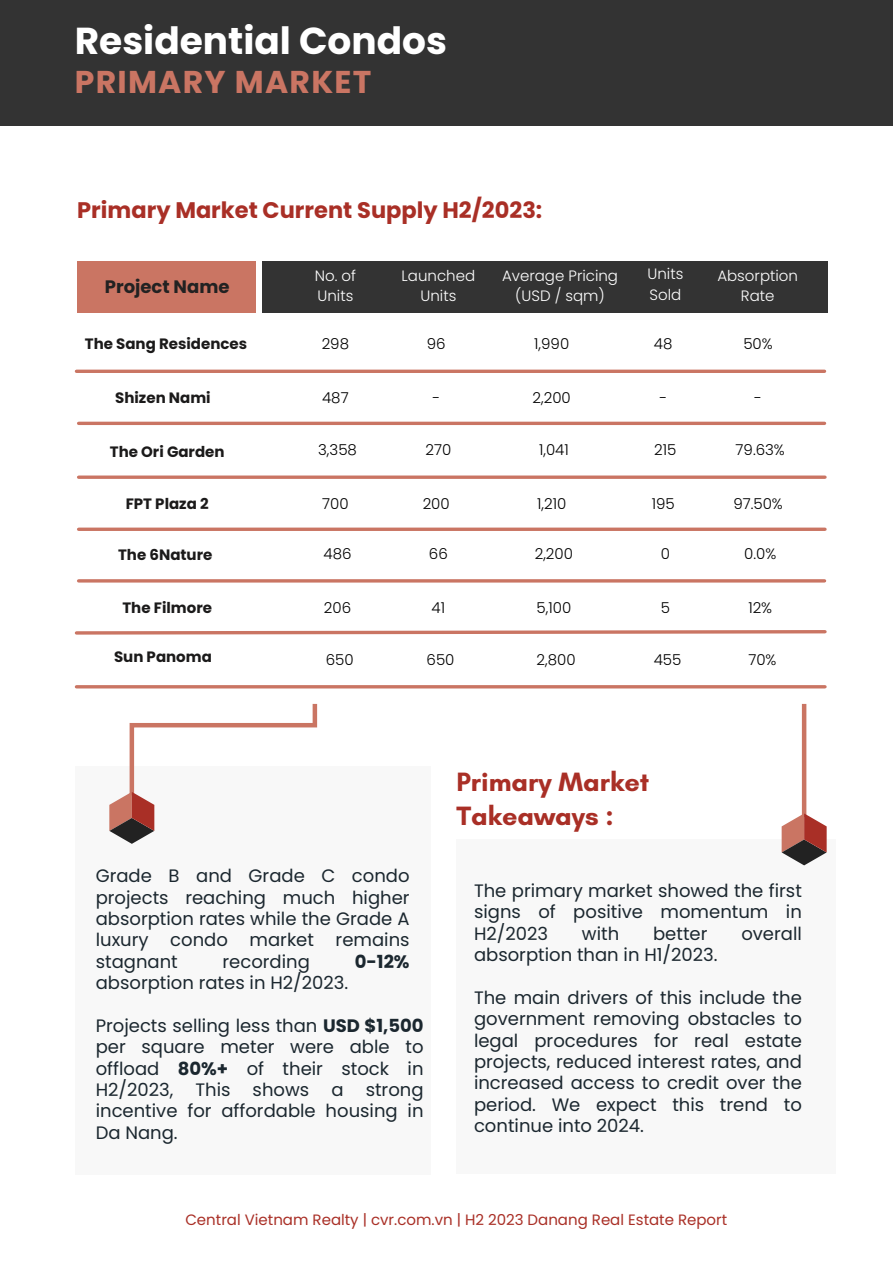
<style>
.page{position:relative;width:893px;height:1264px;background:#fff}
.page>*{position:absolute;margin:0;border:0;box-sizing:border-box;transform-origin:0 0}
.t1{font:700 37.5px "Poppins";color:#fff}
.t2{font:700 31.5px "Poppins";letter-spacing:.04em;color:#ca7563}
.t3{font:700 27px/33.8px "Glacial Indifference";color:#a92f26}
.t4{font:700 22.5px "Poppins";color:#a92f26}
.t5{font:18px/21.3px "Poppins";color:#1b272f;text-align:justify}
.t6{font:700 18px "Poppins";color:#222}
.t7{font:700 18px "Poppins";color:#1b272f}
.t8{font:300 15px "Poppins";color:#000001}
.t9{font:700 15px "Poppins";color:#1b1a1a}
.t10{font:300 15px/20.2px "Poppins";color:#fff;text-align:center}
.t11{font:15px "Poppins";color:#a92f26}
.s1{font-weight:700}
</style>
<div class="page">
<div style="left:0;top:0;width:892px;height:126px;background:#333"></div>
<div style="left:262px;top:261px;width:565px;height:52px;background:#333"></div>
<svg style="left:76px;top:369px;width:748px;height:4px;background:#d28a7b"></svg>
<svg style="left:79px;top:421px;width:745px;height:4px;background:#d28c7d"></svg>
<svg style="left:79px;top:475px;width:745px;height:4px;background:#d28a7b"></svg>
<svg style="left:79px;top:527px;width:745px;height:4px;background:#d18a7a"></svg>
<hr style="left:79px;top:579px;width:745px;height:3px;background:#ca7563">
<svg style="left:74px;top:630px;width:753px;height:5px"></svg>
<hr style="left:76px;top:685px;width:748px;height:3px;background:#ca7563">
<div style="left:456px;top:839px;width:379px;height:335px;background:#f8f8f8"></div>
<div style="left:75px;top:766px;width:355px;height:408px;background:#f8f8f8"></div>
<svg style="left:109px;top:703px;width:209px;height:140px"></svg>
<div style="left:801px;top:704px;width:5px;height:113px;background:#ca7563"></div>
<svg style="left:781px;top:813px;width:45px;height:52px"></svg>
<div style="left:77px;top:261px;width:179px;height:52px;background:#ca7563"></div>
<h1 class="t1" style="left:75px;top:14px;width:374px">Residential Condos</h1>
<h2 class="t2" style="left:75px;top:60px;width:298px">PRIMARY MARKET</h2>
<h4 class="t4" style="left:77px;top:194px;width:466px">Primary Market Current Supply H2/2023:</h4>
<h6 class="t6" style="left:105px;top:274px;width:126px">Project Name</h6>
<p class="t10" style="left:315px;top:266px;width:43px;text-align:left">No. of<br>Units</p>
<h5 class="t10" style="left:401px;top:266px;width:75px">Launched<br>Units</h5>
<p class="t10" style="left:502px;top:266px;width:117px">Average Pricing</p>
<p class="t10" style="left:515px;top:286px;width:91px">(USD / sqm)</p>
<p class="t10" style="left:647px;top:264px;width:37px;text-align:left">Units<br>Sold</p>
<p class="t10" style="left:717px;top:266px;width:82px">Absorption<br>Rate</p>
<p class="t9" style="left:85px;top:333px;width:164px">The Sang Residences</p>
<p class="t8" style="left:322px;top:333px;width:29px">298</p>
<p class="t9" style="left:115px;top:387px;width:97px">Shizen Nami</p>
<p class="t8" style="left:322px;top:387px;width:28px">487</p>
<p class="t9" style="left:110px;top:441px;width:116px">The Ori Garden</p>
<p class="t8" style="left:318px;top:439px;width:40px">3,358</p>
<p class="t8" style="left:427px;top:333px;width:20px">96</p>
<p class="t8" style="left:432px;top:387px;width:9px">-</p>
<p class="t8" style="left:425px;top:439px;width:27px">270</p>
<p class="t8" style="left:534px;top:334px;width:36px">1,990</p>
<p class="t8" style="left:532px;top:387px;width:40px">2,200</p>
<p class="t8" style="left:539px;top:439px;width:31px">1,041</p>
<p class="t8" style="left:654px;top:334px;width:20px">48</p>
<p class="t8" style="left:743px;top:334px;width:31px">50%</p>
<p class="t8" style="left:659px;top:387px;width:9px">-</p>
<p class="t8" style="left:754px;top:387px;width:9px">-</p>
<p class="t8" style="left:654px;top:439px;width:24px">215</p>
<p class="t8" style="left:735px;top:439px;width:51px">79.63%</p>
<p class="t9" style="left:126px;top:493px;width:84px">FPT Plaza 2</p>
<p class="t8" style="left:322px;top:493px;width:28px">700</p>
<p class="t9" style="left:118px;top:544px;width:96px">The 6Nature</p>
<p class="t8" style="left:323px;top:543px;width:29px">486</p>
<p class="t8" style="left:422px;top:493px;width:29px">200</p>
<p class="t8" style="left:429px;top:543px;width:20px">66</p>
<p class="t8" style="left:537px;top:493px;width:31px">1,210</p>
<p class="t8" style="left:534px;top:543px;width:40px">2,200</p>
<p class="t8" style="left:651px;top:493px;width:25px">195</p>
<p class="t8" style="left:660px;top:543px;width:11px">0</p>
<p class="t8" style="left:733px;top:493px;width:51px">97.50%</p>
<p class="t8" style="left:744px;top:543px;width:34px">0.0%</p>
<p class="t9" style="left:122px;top:597px;width:91px">The Filmore</p>
<p class="t8" style="left:324px;top:597px;width:29px">206</p>
<p class="t9" style="left:114px;top:646px;width:99px">Sun Panoma</p>
<p class="t8" style="left:326px;top:649px;width:29px">650</p>
<p class="t8" style="left:431px;top:596px;width:15px">41</p>
<p class="t8" style="left:426px;top:649px;width:29px">650</p>
<p class="t8" style="left:536px;top:597px;width:36px">5,100</p>
<p class="t8" style="left:536px;top:649px;width:41px">2,800</p>
<p class="t8" style="left:660px;top:597px;width:11px">5</p>
<p class="t8" style="left:653px;top:649px;width:29px">455</p>
<p class="t8" style="left:748px;top:597px;width:25px">12%</p>
<p class="t8" style="left:748px;top:649px;width:30px">70%</p>
<h6 class="t5" style="left:96px;top:865px;width:315px">Grade B and Grade C condo projects reaching much higher absorption rates while the Grade A luxury condo market remains stagnant</h6>
<h6 class="t5" style="left:222px;top:950px;width:89px">recording</h6>
<h6 class="t7" style="left:354px;top:948px;width:56px">0-12%</h6>
<h6 class="t5" style="left:96px;top:972px;width:254px">absorption rates in H2/2023.</h6>
<h6 class="t5" style="left:96px;top:1014px;width:329px">Projects selling less than <span class="s1">USD $1,500 </span>per square meter were able to offload <span class="s1">80%+</span> of their stock in H2/2023, This shows a strong incentive for affordable housing in Da Nang.</h6>
<p class="t3" style="left:456px;top:764px;width:194px">Primary Market<br>Takeaways :</p>
<p class="t5" style="left:474px;top:880px;width:329px">The primary market showed the first signs of positive momentum in H2/2023</p>
<p class="t5" style="left:582px;top:922px;width:39px">with</p>
<p class="t5" style="left:653px;top:922px;width:56px">better</p>
<p class="t5" style="left:741px;top:922px;width:62px">overall</p>
<p class="t5" style="left:474px;top:944px;width:245px">absorption than in H1/2023.</p>
<h3 class="t5" style="left:474px;top:986px;width:329px">The main drivers of this include the government removing obstacles to legal procedures for real estate projects, reduced interest rates, and increased access to credit over the period. We expect this trend to continue into 2024.</h3>
<p class="t11" style="left:185px;top:1208px;width:543px">Central Vietnam Realty | cvr.com.vn | H2 2023 Danang Real Estate Report</p>
</div>
